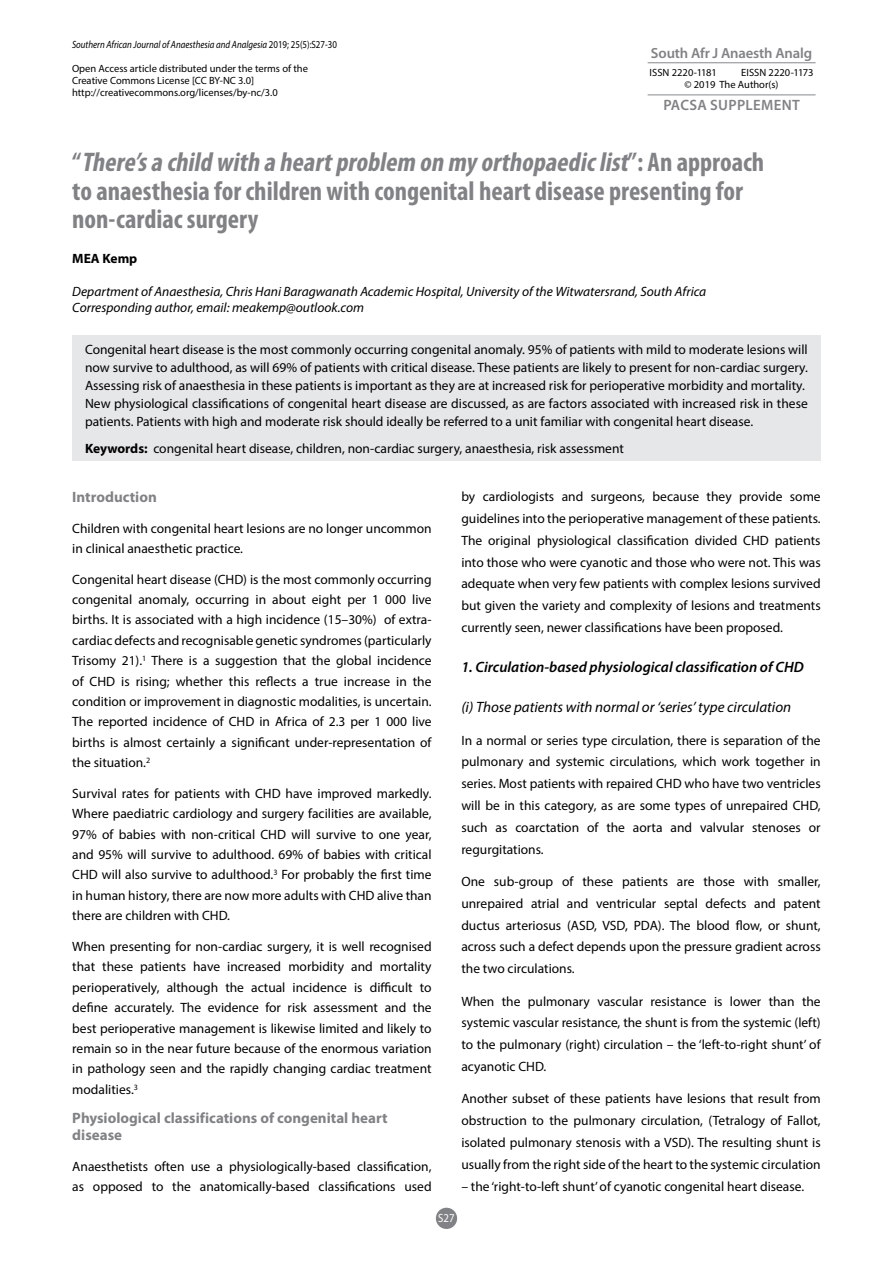
<style>
.page{position:relative;width:893px;height:1263px;background:#fff}
.page>*{position:absolute;margin:0;border:0;box-sizing:border-box;transform-origin:0 0}
.t1{font:700 condensed 27px/28.5px "Myriad Pro";color:#808285}
.t2{font:700 15px/17px "Myriad Pro";color:#808285}
.t3{font:italic 600 15px "Myriad Pro";color:#000}
.t4{font:italic 15px "Myriad Pro";color:#000}
.t5{font:600 15px "Myriad Pro";letter-spacing:.02em;color:#808285}
.t6{font:600 14.7px "Myriad Pro";letter-spacing:-.01em;color:#808285}
.t7{font:13.5px/20.4px "Myriad Pro";color:#000;text-align:justify}
.t8{font:italic 13.5px/16.5px "Myriad Pro";color:#000}
.t9{font:700 13.5px "Myriad Pro";color:#000}
.t10{font:12px "Myriad Pro";color:#fff;scale:.9 1}
.t11{font:10.5px/12px "Myriad Pro";color:#000}
.t12{font:italic 10.5px "Myriad Pro";color:#000;scale:.85 1}
.s1{font-style:normal}
.s2{font-style:italic}
.s3{font-weight:700}
</style>
<div class="page">
<div style="left:436px;top:1208px;width:21px;height:21px;background:#808285;border-radius:50%"></div>
<hr style="left:648px;top:62px;width:168px;height:1px;background:#939598">
<hr style="left:648px;top:94px;width:168px;height:1px;background:#939598">
<div style="left:72px;top:336px;width:748px;height:125px;background:#e6e7e8"></div>
<p class="t12" style="left:72px;top:38px;width:313px">Southern African Journal of Anaesthesia and Analgesia <span class="s1">2019; 25(5):S27-30</span></p>
<p class="t11" style="left:72px;top:63px;width:237px">Open Access article distributed under the terms of the<br>Creative Commons License [CC BY-NC 3.0] http://creativecommons.org/licenses/by-nc/3.0</p>
<p class="t6" style="left:651px;top:44px;width:163px">South Afr J Anaesth Analg</p>
<p class="t11" style="left:650px;top:66px;width:69px">ISSN 2220-1181</p>
<p class="t11" style="left:685px;top:66px;width:131px;text-indent:57px">EISSN 2220-1173 © 2019 The Author(s)</p>
<p class="t5" style="left:663px;top:96px;width:138px">PACSA SUPPLEMENT</p>
<h1 class="t1" style="left:72px;top:147px;width:693px">“ <span class="s2">There’sa child with a heartproblem on myorthopaediclist</span>” : A n a p p r o a c h to anaesthesia for children with congenital heart disease presenting for non-cardiac surgery</h1>
<p class="t9" style="left:72px;top:249px;width:67px">MEA Kemp</p>
<p class="t8" style="left:72px;top:283px;width:635px">Department of Anaesthesia, Chris Hani Baragwanath Academic Hospital, University of the Witwatersrand, South Africa<br>Corresponding author, email: meakemp@outlook.com</p>
<p class="t7" style="left:85px;top:340px;width:724px;line-height:18px;text-align:left">Congenital heart disease is the most commonly occurring congenital anomaly. 95% of patients with mild to moderate lesions will now survive to adulthood, as will 69% of patients with critical disease. These patients are likely to present for non-cardiac surgery.<br>Assessing risk of anaesthesia in these patients is important as they are at increased risk for perioperative morbidity and mortality.<br>New physiological classifications of congenital heart disease are discussed, as are factors associated with increased risk in these patients. Patients with high and moderate risk should ideally be referred to a unit familiar with congenital heart disease.</p>
<p class="t7" style="left:85px;top:438px;width:540px"><span class="s3">Keywords:</span> congenital heart disease, children, non-cardiac surgery, anaesthesia, risk assessment</p>
<p class="t2" style="left:72px;top:488px;width:86px">Introduction</p>
<p class="t7" style="left:72px;top:518px;width:361px;line-height:20px">Children with congenital heart lesions are no longer uncommon in clinical anaesthetic practice.</p>
<p class="t7" style="left:72px;top:569px;width:361px">Congenital heart disease (CHD) is the most commonly occurring congenital anomaly, occurring in about eight per 1 000 live births. It is associated with a high incidence (15–30%) of extra&shy;cardiac defects and recognisable genetic syndromes (particularly Trisomy 21).<sup>1</sup> There is a suggestion that the global incidence of CHD is rising; whether this reflects a true increase in the condition or improvement in diagnostic modalities, is uncertain.<br>The reported incidence of CHD in Africa of 2.3 per 1 000 live births is almost certainly a significant under-representation of the situation.<sup>2</sup></p>
<p class="t7" style="left:72px;top:783px;width:361px">Survival rates for patients with CHD have improved markedly.<br>Where paediatric cardiology and surgery facilities are available, 97% of babies with non-critical CHD will survive to one year, and 95% will survive to adulthood. 69% of babies with critical CHD will also survive to adulthood.<sup>3</sup> For probably the first time in human history, there are now more adults with CHD alive than there are children with CHD.</p>
<p class="t7" style="left:72px;top:936px;width:361px">When presenting for non-cardiac surgery, it is well recognised that these patients have increased morbidity and mortality perioperatively, although the actual incidence is difficult to define accurately. The evidence for risk assessment and the best perioperative management is likewise limited and likely to remain so in the near future because of the enormous variation in pathology seen and the rapidly changing cardiac treatment modalities.<sup>3</sup></p>
<p class="t2" style="left:72px;top:1109px;width:317px">Physiological classifications of congenital heart disease</p>
<p class="t7" style="left:72px;top:1156px;width:361px;line-height:20px">Anaesthetists often use a physiologically-based classification, as opposed to the anatomically-based classifications used</p>
<p class="t7" style="left:461px;top:485px;width:361px;line-height:21.8px">by cardiologists and surgeons, because they provide some guidelines into the perioperative management of these patients.<br>The original physiological classification divided CHD patients into those who were cyanotic and those who were not. This was adequate when very few patients with complex lesions survived but given the variety and complexity of lesions and treatments currently seen, newer classifications have been proposed.</p>
<p class="t3" style="left:461px;top:657px;width:344px">1. Circulation-based physiological classification of CHD</p>
<p class="t4" style="left:461px;top:698px;width:331px">(i) Those patients with normal or ‘series’ type circulation</p>
<p class="t7" style="left:461px;top:729px;width:361px;line-height:21.8px">In a normal or series type circulation, there is separation of the pulmonary and systemic circulations, which work together in series. Most patients with repaired CHD who have two ventricles will be in this category, as are some types of unrepaired CHD, such as coarctation of the aorta and valvular stenoses or regurgitations.</p>
<p class="t7" style="left:461px;top:870px;width:361px;line-height:21.8px">One sub-group of these patients are those with smaller, unrepaired atrial and ventricular septal defects and patent ductus arteriosus (ASD, VSD, PDA). The blood flow, or shunt, across such a defect depends upon the pressure gradient across the two circulations.</p>
<p class="t7" style="left:461px;top:990px;width:361px;line-height:21.8px">When the pulmonary vascular resistance is lower than the systemic vascular resistance, the shunt is from the systemic (left) to the pulmonary (right) circulation – the ‘left-to-right shunt’ of acyanotic CHD.</p>
<p class="t7" style="left:461px;top:1088px;width:361px;line-height:21.8px">Another subset of these patients have lesions that result from obstruction to the pulmonary circulation, (Tetralogy of Fallot, isolated pulmonary stenosis with a VSD). The resulting shunt is usually from the right side of the heart to the systemic circulation</p>
<p class="t7" style="left:461px;top:1176px;width:344px">– the ‘right-to-left shunt’ of cyanotic congenital heart disease.</p>
<p class="t10" style="left:438px;top:1211px;width:20px">S27</p>
</div>
